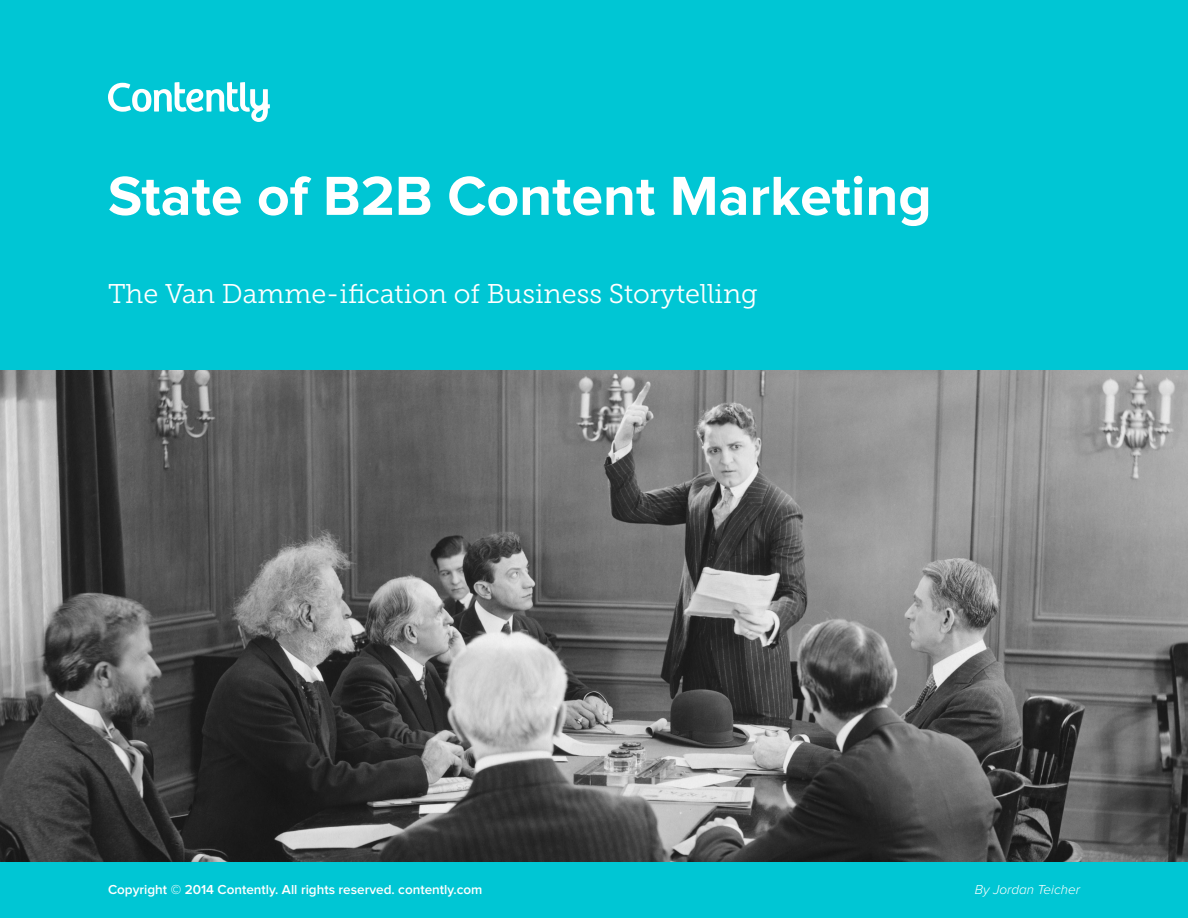
<style>
.page{position:relative;width:1188px;height:918px;background:#00c6d4}
.page>*{position:absolute;margin:0;border:0;box-sizing:border-box;transform-origin:0 0}
.Pullout_Adelle{font:700 57px "Proxima Nova";color:#fff}
.Pullout_Adelle-2{font:27px "Museo Slab 300";color:#fff}
.Section_Headers{font:600 13.5px "Proxima Nova";color:#fff}
.Section_Headers-2{font:italic 300 13.5px "Proxima Nova";color:#fff}
</style>
<div class="page">
<svg style="left:108px;top:82px;width:162px;height:40px"></svg>
<img style="left:0;top:371px;width:1188px;height:490px">
<p class="Pullout_Adelle" style="left:108px;top:163px;width:825px">State of B2B Content Marketing</p>
<p class="Pullout_Adelle-2" style="left:108px;top:279px;width:651px">The Van Damme-ification of Business Storytelling</p>
<p class="Section_Headers" style="left:108px;top:882px;width:376px">Copyright © 2014 Contently. All rights reserved. contently.com</p>
<p class="Section_Headers-2" style="left:975px;top:882px;width:107px">By Jordan Teicher</p>
</div>
